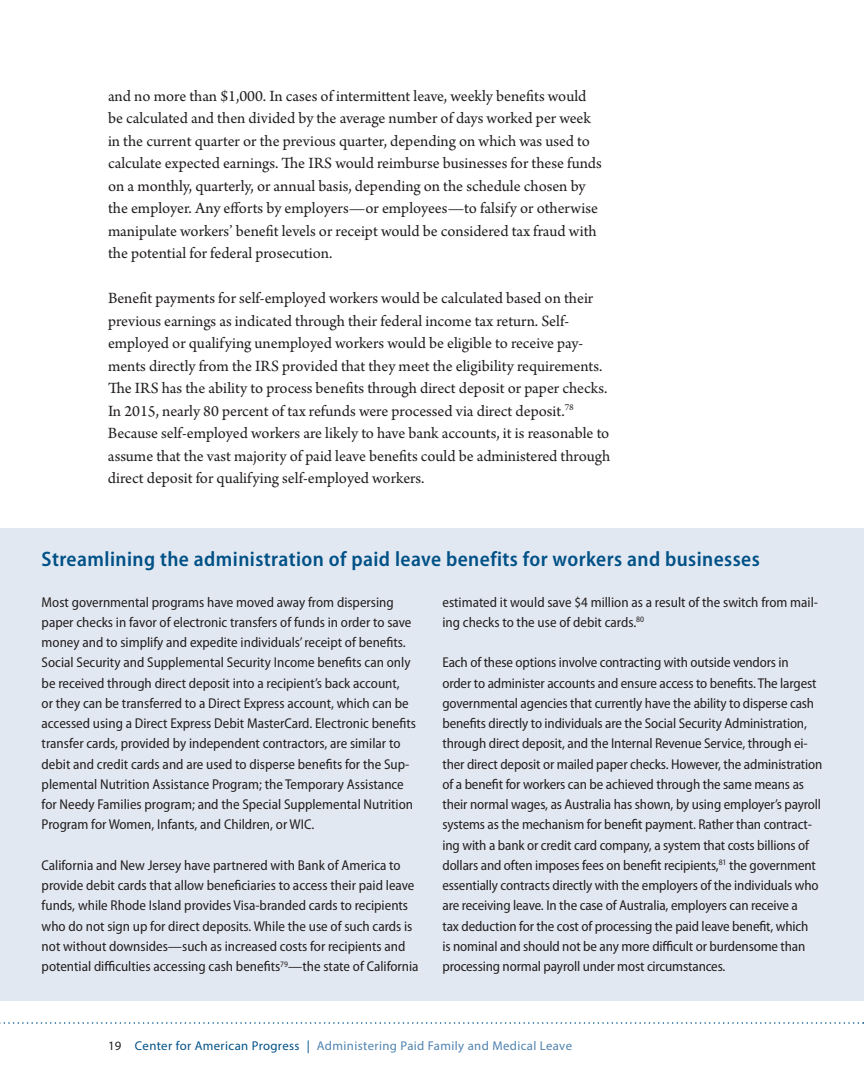
<style>
.page{position:relative;width:864px;height:1080px;background:#fff}
.page>*{position:absolute;margin:0;border:0;box-sizing:border-box;transform-origin:0 0}
.t1{font:600 semi-condensed 21px "Myriad Pro";letter-spacing:.02em;color:#005187}
.t2{font:16.5px/22.5px "Arno Pro";color:#231f20}
.t3{font:semi-condensed 14.25px/20.2px "Myriad Pro";letter-spacing:-.005em;color:#231f20}
.t4{font:12.75px "Myriad Pro";letter-spacing:.03em;color:#5083af}
.s1{color:#231f20}
.s2{color:#005187}
</style>
<div class="page">
<svg style="left:0;top:1022px;width:864px;height:2px"></svg>
<div style="left:0;top:573px;width:864px;height:427px;background:#e2e8f1"></div>
<div style="left:0;top:528px;width:864px;height:45px;background:#e2e8f1"></div>
<p class="t2" style="left:108px;top:85px;width:496px">and no more than $1,000. In cases of intermittent leave, weekly benefits would be calculated and then divided by the average number of days worked per week in the current quarter or the previous quarter, depending on which was used to calculate expected earnings. The IRS would reimburse businesses for these funds on a monthly, quarterly, or annual basis, depending on the schedule chosen by the employer. Any efforts by employers—or employees—to falsify or otherwise manipulate workers’ benefit levels or receipt would be considered tax fraud with the potential for federal prosecution.</p>
<p class="t2" style="left:108px;top:288px;width:504px">Benefit payments for self-employed workers would be calculated based on their previous earnings as indicated through their federal income tax return. Self&shy;employed or qualifying unemployed workers would be eligible to receive pay&shy;ments directly from the IRS provided that they meet the eligibility requirements.<br>The IRS has the ability to process benefits through direct deposit or paper checks.<br>In 2015, nearly 80 percent of tax refunds were processed via direct deposit.<sup>78<br></sup>Because self-employed workers are likely to have bank accounts, it is reasonable to assume that the vast majority of paid leave benefits could be administered through direct deposit for qualifying self-employed workers.</p>
<h1 class="t1" style="left:42px;top:548px;width:720px">Streamlining the administration of paid leave benefits for workers and businesses</h1>
<p class="t3" style="left:42px;top:592px;width:376px">Most governmental programs have moved away from dispersing paper checks in favor of electronic transfers of funds in order to save money and to simplify and expedite individuals’ receipt of benefits.<br>Social Security and Supplemental Security Income benefits can only be received through direct deposit into a recipient’s back account,<br>or they can be transferred to a Direct Express account, which can be accessed using a Direct Express Debit MasterCard. Electronic benefits transfer cards, provided by independent contractors, are similar to debit and credit cards and are used to disperse benefits for the Sup&shy;plemental Nutrition Assistance Program; the Temporary Assistance for Needy Families program; and the Special Supplemental Nutrition Program for Women, Infants, and Children, or WIC.</p>
<p class="t3" style="left:42px;top:855px;width:378px">California and New Jersey have partnered with Bank of America to provide debit cards that allow beneficiaries to access their paid leave funds, while Rhode Island provides Visa-branded cards to recipients who do not sign up for direct deposits. While the use of such cards is not without downsides—such as increased costs for recipients and potential difficulties accessing cash benefits<sup>79</sup>—the state of California</p>
<p class="t3" style="left:442px;top:592px;width:377px">estimated it would save $4 million as a result of the switch from mail&shy;ing checks to the use of debit cards.<sup>80</sup></p>
<p class="t3" style="left:442px;top:653px;width:381px">Each of these options involve contracting with outside vendors in<br>order to administer accounts and ensure access to benefits. The largest governmental agencies that currently have the ability to disperse cash benefits directly to individuals are the Social Security Administration, through direct deposit, and the Internal Revenue Service, through ei&shy;ther direct deposit or mailed paper checks. However, the administration of a benefit for workers can be achieved through the same means as their normal wages, as Australia has shown, by using employer’s payroll systems as the mechanism for benefit payment. Rather than contract&shy;ing with a bank or credit card company, a system that costs billions of dollars and often imposes fees on benefit recipients,<sup>81</sup> the government essentially contracts directly with the employers of the individuals who are receiving leave. In the case of Australia, employers can receive a<br>tax deduction for the cost of processing the paid leave benefit, which<br>is nominal and should not be any more difficult or burdensome than processing normal payroll under most circumstances.</p>
<p class="t4" style="left:108px;top:1038px;width:466px"><span class="s1">19</span> <span class="s2">Center for American Progress |</span> Administering Paid Family and Medical Leave</p>
</div>
